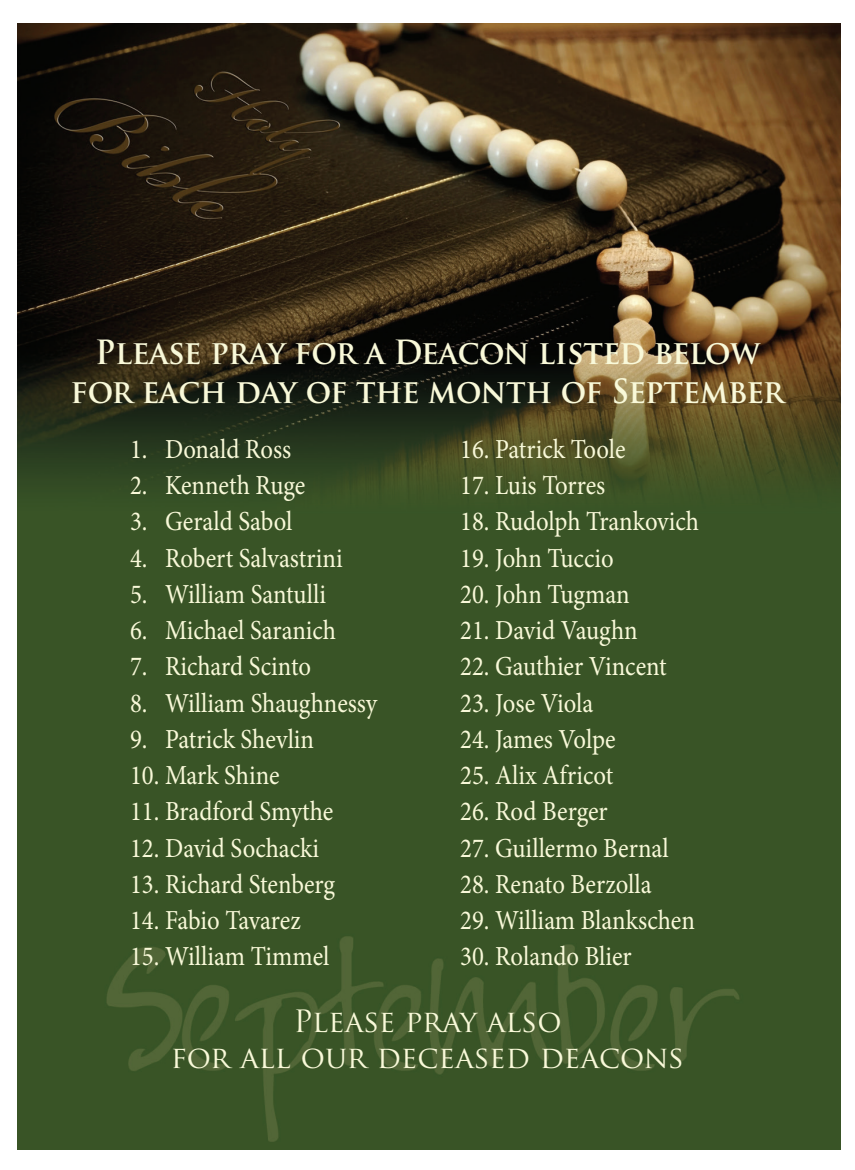
<style>
.page{position:relative;width:855px;height:1170px;background:#fff}
.page>*{position:absolute;margin:0;border:0;box-sizing:border-box;transform-origin:0 0}
.t1{font:700 32.5px "Trajan Pro";letter-spacing:-.01em;color:#f9f9d9;scale:.95 1}
.t2{font:30px "Trajan Pro";color:#f9f9d9}
.t3{font:27.5px "Minion Pro";color:#f9f9d9;scale:.9 1}
</style>
<div class="page">
<img style="left:18px;top:23px;width:822px;height:1126px">
<p class="t1" style="left:95px;top:332px;width:701px">Please pray for a Deacon listed below</p>
<p class="t1" style="left:70px;top:371px;width:753px">for each day of the month of September</p>
<p class="t3" style="left:165px;top:431px;width:142px">Donald Ross</p>
<p class="t3" style="left:165px;top:467px;width:158px">Kenneth Ruge</p>
<p class="t3" style="left:165px;top:503px;width:143px">Gerald Sabol</p>
<p class="t3" style="left:165px;top:540px;width:199px">Robert Salvastrini</p>
<p class="t3" style="left:165px;top:576px;width:180px">William Santulli</p>
<p class="t3" style="left:165px;top:612px;width:192px">Michael Saranich</p>
<p class="t3" style="left:165px;top:648px;width:164px">Richard Scinto</p>
<p class="t3" style="left:165px;top:685px;width:237px">William Shaughnessy</p>
<p class="t3" style="left:165px;top:721px;width:167px">Patrick Shevlin</p>
<p class="t3" style="left:460px;top:431px;width:185px">16. Patrick Toole</p>
<p class="t3" style="left:460px;top:467px;width:163px">17. Luis Torres</p>
<p class="t3" style="left:460px;top:503px;width:267px">18. Rudolph Trankovich</p>
<p class="t3" style="left:460px;top:540px;width:172px">19. John Tuccio</p>
<p class="t3" style="left:460px;top:576px;width:190px">20. John Tugman</p>
<p class="t3" style="left:460px;top:612px;width:199px">21. David Vaughn</p>
<p class="t3" style="left:460px;top:648px;width:231px">22. Gauthier Vincent</p>
<p class="t3" style="left:460px;top:685px;width:149px">23. Jose Viola</p>
<p class="t3" style="left:460px;top:721px;width:174px">24. James Volpe</p>
<p class="t3" style="left:460px;top:757px;width:172px">25. Alix Africot</p>
<p class="t3" style="left:460px;top:793px;width:166px">26. Rod Berger</p>
<p class="t3" style="left:460px;top:830px;width:233px">27. Guillermo Bernal</p>
<p class="t3" style="left:460px;top:866px;width:214px">28. Renato Berzolla</p>
<p class="t3" style="left:460px;top:902px;width:262px">29. William Blankschen</p>
<p class="t3" style="left:460px;top:938px;width:192px">30. Rolando Blier</p>
<p class="t3" style="left:130px;top:431px;width:21px">1.</p>
<p class="t3" style="left:130px;top:467px;width:21px">2.</p>
<p class="t3" style="left:130px;top:503px;width:21px">3.</p>
<p class="t3" style="left:130px;top:540px;width:21px">4.</p>
<p class="t3" style="left:130px;top:576px;width:21px">5.</p>
<p class="t3" style="left:130px;top:612px;width:21px">6.</p>
<p class="t3" style="left:130px;top:648px;width:21px">7.</p>
<p class="t3" style="left:130px;top:685px;width:21px">8.</p>
<p class="t3" style="left:130px;top:721px;width:21px">9.</p>
<p class="t3" style="left:130px;top:757px;width:168px">10. Mark Shine</p>
<p class="t3" style="left:130px;top:793px;width:228px">11. Bradford Smythe</p>
<p class="t3" style="left:130px;top:830px;width:212px">12. David Sochacki</p>
<p class="t3" style="left:130px;top:866px;width:230px">13. Richard Stenberg</p>
<p class="t3" style="left:130px;top:902px;width:191px">14. Fabio Tavarez</p>
<p class="t3" style="left:130px;top:938px;width:223px">15. William Timmel</p>
<p class="t2" style="left:293px;top:1002px;width:270px">Please pray also</p>
<p class="t2" style="left:171px;top:1038px;width:515px">for all our deceased deacons</p>
</div>
